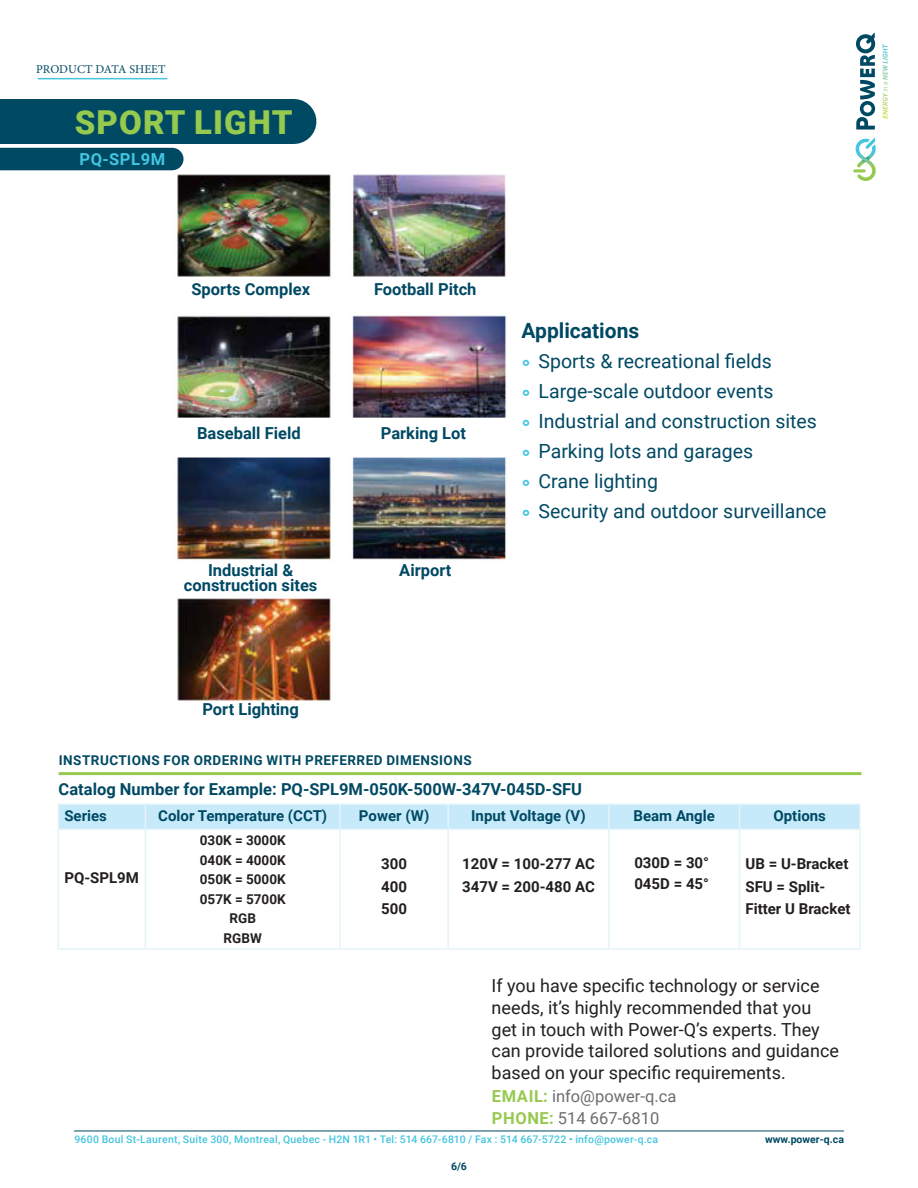
<style>
.page{position:relative;width:918px;height:1188px;background:#fff}
.page>*{position:absolute;margin:0;border:0;box-sizing:border-box;transform-origin:0 0}
.t1{font:900 33px "Roboto";letter-spacing:.035em;color:#96ca4e}
.t2{font:700 21px "Roboto";color:#004963}
.t3{font:19.5px/30px "Roboto";color:#004963}
.t4{font:18px/21.6px "Roboto";color:#231f20}
.t5{font:700 16.5px/15px "Roboto";color:#004963;text-align:center}
.t6{font:16.5px/22.5px "Roboto";color:#6c6d70}
.t7{font:700 16.5px "Roboto";letter-spacing:.035em;color:#44c5e0}
.t8{font:700 15px/22.5px "Roboto";color:#231f20}
.t9{font:700 15px "Roboto";color:#004963}
.t10{font:700 13.5px/19.5px "Roboto";color:#231f20;text-align:center}
.t11{font:700 13.5px "Roboto";letter-spacing:.035em;color:#004963}
.t12{font:12px "Minion Pro";color:#004963}
.t13{font:500 10.5px "Roboto";letter-spacing:.02em;color:#44c5e0}
.t14{font:700 10.5px "Roboto";color:#004963}
.s1{font-weight:700;font-size:24px;color:#44c5e0}
.s2{font-weight:700;color:#96ca4e}
</style>
<div class="page">
<svg style="left:856px;top:32px;width:19px;height:98px"></svg>
<svg style="left:853px;top:137px;width:23px;height:44px"></svg>
<svg style="left:883px;top:44px;width:5px;height:62px"></svg>
<hr style="left:38px;top:78px;width:129px;height:1px;background:#44c5e0">
<hr style="left:74px;top:1131px;width:770px;height:1px;background:#004963">
<hr style="left:59px;top:772px;width:802px;height:3px;background:#96ca4e">
<hr style="left:58px;top:803px;width:87px;height:2px;background:#e4f4f9">
<hr style="left:145px;top:803px;width:195px;height:2px;background:#e4f4f9">
<hr style="left:340px;top:803px;width:108px;height:2px;background:#e4f4f9">
<hr style="left:448px;top:803px;width:161px;height:2px;background:#e4f4f9">
<hr style="left:609px;top:803px;width:131px;height:2px;background:#e4f4f9">
<hr style="left:740px;top:803px;width:121px;height:2px;background:#e4f4f9">
<div style="left:58px;top:805px;width:801px;height:24px;background:#c6eafa"></div>
<hr style="left:859px;top:805px;width:2px;height:24px;background:#e4f4f9">
<hr style="left:58px;top:829px;width:87px;height:1px;background:#e4f4f9">
<hr style="left:58px;top:830px;width:1px;height:118px;background:#e4f4f9">
<hr style="left:145px;top:829px;width:195px;height:1px;background:#e4f4f9">
<hr style="left:145px;top:830px;width:1px;height:118px;background:#e4f4f9">
<hr style="left:340px;top:829px;width:108px;height:1px;background:#e4f4f9">
<hr style="left:339px;top:830px;width:2px;height:118px;background:#e4f4f9">
<hr style="left:448px;top:829px;width:161px;height:1px;background:#e4f4f9">
<hr style="left:447px;top:830px;width:2px;height:118px;background:#e4f4f9">
<hr style="left:609px;top:829px;width:131px;height:1px;background:#e4f4f9">
<hr style="left:608px;top:830px;width:2px;height:118px;background:#e4f4f9">
<hr style="left:740px;top:829px;width:121px;height:1px;background:#e4f4f9">
<hr style="left:739px;top:830px;width:1px;height:118px;background:#e4f4f9">
<hr style="left:859px;top:830px;width:2px;height:118px;background:#e4f4f9">
<hr style="left:58px;top:948px;width:87px;height:2px;background:#e4f4f9">
<hr style="left:145px;top:948px;width:195px;height:2px;background:#e4f4f9">
<hr style="left:340px;top:948px;width:108px;height:2px;background:#e4f4f9">
<hr style="left:448px;top:948px;width:161px;height:2px;background:#e4f4f9">
<hr style="left:609px;top:948px;width:131px;height:2px;background:#e4f4f9">
<hr style="left:740px;top:948px;width:121px;height:2px;background:#e4f4f9">
<img style="left:165px;top:168px;width:342px;height:533px">
<div style="left:0;top:99px;width:294px;height:45px;background:#004963"></div>
<div style="left:0;top:148px;width:172px;height:22px;background:#004963"></div>
<p class="t12" style="left:36px;top:61px;width:131px">PRODUCT DATA SHEET</p>
<h1 class="t1" style="left:75px;top:99px;width:219px">SPORT LIGHT</h1>
<p class="t7" style="left:80px;top:148px;width:87px">PQ-SPL9M</p>
<p class="t5" style="left:191px;top:281px;width:120px">Sports Complex</p>
<p class="t5" style="left:374px;top:281px;width:104px">Football Pitch</p>
<p class="t5" style="left:197px;top:425px;width:105px">Baseball Field</p>
<p class="t5" style="left:381px;top:425px;width:87px">Parking Lot</p>
<p class="t5" style="left:184px;top:562px;width:135px">Industrial &amp; construction sites</p>
<p class="t5" style="left:399px;top:562px;width:54px">Airport</p>
<p class="t5" style="left:202px;top:701px;width:98px">Port Lighting</p>
<p class="t11" style="left:59px;top:751px;width:414px">INSTRUCTIONS FOR ORDERING WITH PREFERRED DIMENSIONS</p>
<p class="t2" style="left:522px;top:316px;width:119px">Applications</p>
<p class="t3" style="left:522px;top:345px;width:307px"><span class="s1">°</span> Sports &amp; recreational fields<br><span class="s1">°</span> Large-scale outdoor events<br><span class="s1">°</span> Industrial and construction sites <span class="s1">°</span> Parking lots and garages<br><span class="s1">°</span> Crane lighting<br><span class="s1">°</span> Security and outdoor surveillance</p>
<p class="t5" style="left:59px;top:781px;width:525px">Catalog Number for Example: PQ-SPL9M-050K-500W-347V-045D-SFU</p>
<p class="t9" style="left:64px;top:806px;width:44px">Series</p>
<p class="t9" style="left:158px;top:806px;width:170px">Color Temperature (CCT)</p>
<p class="t9" style="left:359px;top:806px;width:72px">Power (W)</p>
<p class="t9" style="left:471px;top:806px;width:116px">Input Voltage (V)</p>
<p class="t9" style="left:634px;top:806px;width:83px">Beam Angle</p>
<p class="t9" style="left:774px;top:806px;width:54px">Options</p>
<p class="t8" style="left:64px;top:865px;width:76px">PQ-SPL9M</p>
<p class="t10" style="left:200px;top:830px;width:87px">030K = 3000K<br>040K = 4000K<br>050K = 5000K<br>057K = 5700K<br>RGB<br>RGBW</p>
<p class="t8" style="left:381px;top:852px;width:27px;text-align:justify">300<br>400<br>500</p>
<p class="t8" style="left:462px;top:852px;width:134px">120V = 100-277 AC<br>347V = 200-480 AC</p>
<p class="t8" style="left:634px;top:851px;width:76px;line-height:21px">030D = 30°<br>045D = 45°</p>
<p class="t8" style="left:746px;top:852px;width:106px">UB = U-Bracket<br>SFU = Split-<br>Fitter U Bracket</p>
<p class="t4" style="left:492px;top:975px;width:349px">If you have specific technology or service needs, it’s highly recommended that you get in touch with Power-Q’s experts. They can provide tailored solutions and guidance based on your specific requirements.</p>
<p class="t6" style="left:492px;top:1084px;width:186px"><span class="s2">EMAIL:</span> info@power-q.ca<br><span class="s2">PHONE:</span> 514 667-6810</p>
<p class="t13" style="left:74px;top:1132px;width:585px">9600 Boul St-Laurent, Suite 300, Montreal, Quebec - H2N 1R1 • Tel: 514 667-6810 / Fax : 514 667-5722 • info@power-q.ca</p>
<p class="t14" style="left:765px;top:1132px;width:80px">www.power-q.ca</p>
<p class="t14" style="left:451px;top:1158px;width:17px">6/6</p>
</div>
